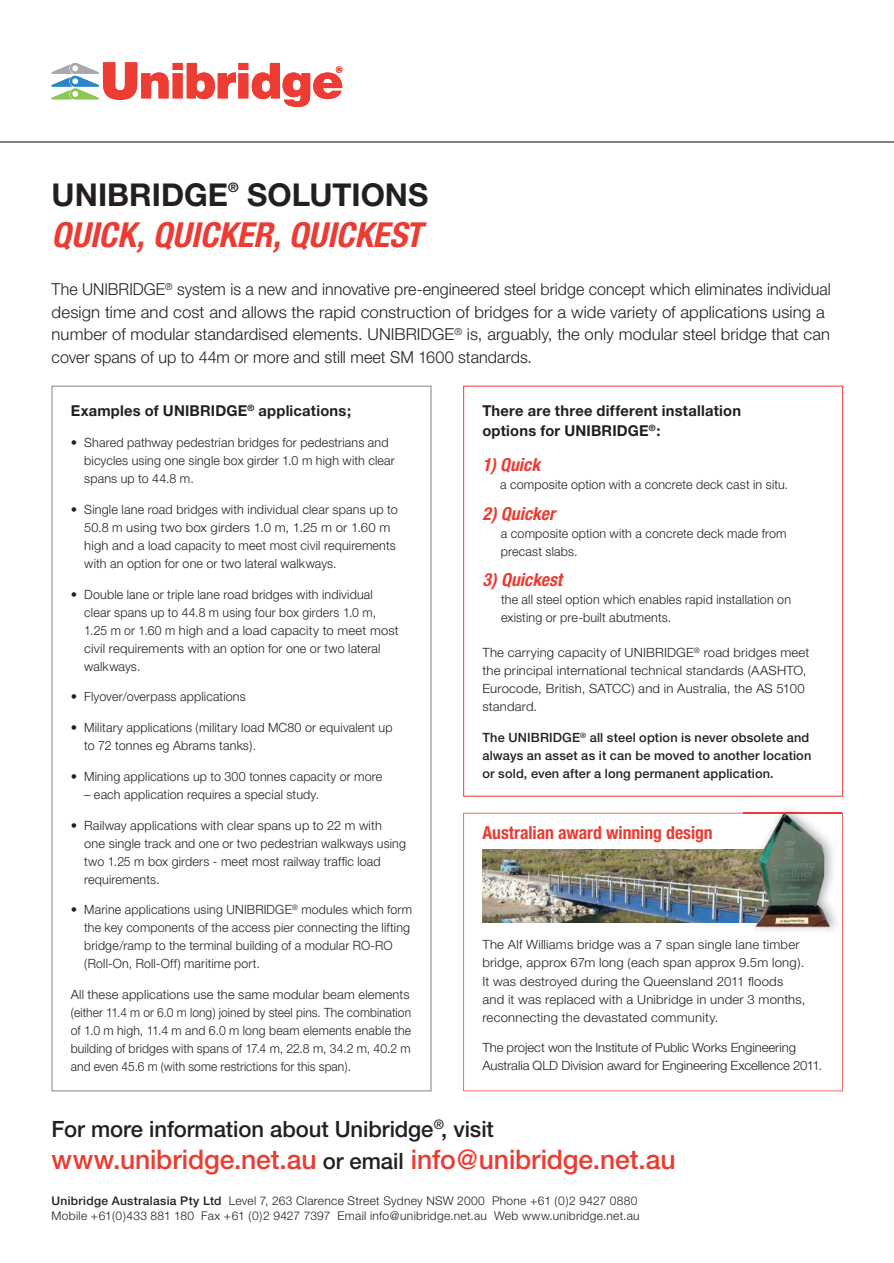
<style>
.page{position:relative;width:894px;height:1263px;background:#fff}
.page>*{position:absolute;margin:0;border:0;box-sizing:border-box;transform-origin:0 0}
.t1{font:italic 700 condensed 34.5px "Helvetica Neue";color:#ec3b32}
.t2{font:700 31.5px "Helvetica Neue";color:#231f20}
.t3{font:500 27px "Helvetica Neue";letter-spacing:-.005em;color:#ec3b32}
.t4{font:500 22.5px "Helvetica Neue";letter-spacing:-.005em;color:#231f20}
.t5{font:700 condensed 18px "Helvetica Neue";letter-spacing:-.005em;color:#ec3b32}
.t6{font:italic 700 condensed 18px "Helvetica Neue";letter-spacing:.005em;color:#ec3b32}
.t7{font:300 16.5px/22.5px "Helvetica Neue";letter-spacing:.005em;color:#231f20}
.t8{font:700 15px/19.5px "Helvetica Neue";letter-spacing:.015em;color:#231f20}
.t9{font:700 13.05px "Helvetica Neue";color:#231f20}
.t10{font:300 12.75px/18px "Helvetica Neue";letter-spacing:.015em;color:#231f20}
.t11{font:500 12.75px/18px "Helvetica Neue";letter-spacing:.015em;color:#231f20}
.t12{font:300 12.75px/18px "Helvetica Neue";letter-spacing:-.01em;color:#231f20}
.t13{font:300 12px/14.4px "Helvetica Neue";letter-spacing:.025em;color:#231f20}
.s1{font-weight:500}
.s2{font-size:22.5px;color:#231f20}
</style>
<div class="page">
<svg style="left:52px;top:62px;width:290px;height:45px"></svg>
<hr style="left:0;top:141px;width:893px;height:1px;background:#81838c">
<div style="left:463px;top:386px;width:379px;height:411px;border:1px solid #ec3b32"></div>
<svg style="left:463px;top:813px;width:379px;height:278px"></svg>
<img style="left:482px;top:849px;width:261px;height:74px">
<img style="left:752px;top:808px;width:89px;height:125px">
<img style="left:743px;top:811px;width:93px;height:121px">
<img style="left:752px;top:813px;width:84px;height:1px">
<h2 class="t2" style="left:52px;top:175px;width:178px">UNIBRIDGE</h2>
<p class="t9" style="left:228px;top:179px;width:12px">®</p>
<h2 class="t2" style="left:247px;top:175px;width:183px">SOLUTIONS</h2>
<h1 class="t1" style="left:52px;top:214px;width:372px">QUICK, QUICKER, QUICKEST</h1>
<p class="t7" style="left:52px;top:278px;width:780px">The UNIBRIDGE<sup>®</sup> system is a new and innovative pre-engineered steel bridge concept which eliminates individual design time and cost and allows the rapid construction of bridges for a wide variety of applications using a number of modular standardised elements. UNIBRIDGE<sup>®</sup> is, arguably, the only modular steel bridge that can cover spans of up to 44m or more and still meet SM 1600 standards.</p>
<p class="t8" style="left:71px;top:401px;width:282px">Examples of UNIBRIDGE<sup>®</sup> applications;</p>
<p class="t10" style="left:84px;top:433px;width:312px;text-indent:-13px"><span class="s1">•</span> Shared pathway pedestrian bridges for pedestrians and bicycles using one single box girder 1.0 m high with clear spans up to 44.8 m.</p>
<p class="t10" style="left:84px;top:500px;width:315px;text-indent:-13px"><span class="s1">•</span> Single lane road bridges with individual clear spans up to 50.8 m using two box girders 1.0 m, 1.25 m or 1.60 m high and a load capacity to meet most civil requirements with an option for one or two lateral walkways.</p>
<p class="t10" style="left:84px;top:585px;width:316px;text-indent:-13px"><span class="s1">•</span> Double lane or triple lane road bridges with individual clear spans up to 44.8 m using four box girders 1.0 m, 1.25 m or 1.60 m high and a load capacity to meet most civil requirements with an option for one or two lateral walkways.</p>
<p class="t10" style="left:71px;top:687px;width:176px"><span class="s1">•</span> Flyover/overpass applications</p>
<p class="t10" style="left:84px;top:718px;width:310px;text-indent:-13px"><span class="s1">•</span> Military applications (military load MC80 or equivalent up to 72 tonnes eg Abrams tanks).</p>
<p class="t10" style="left:71px;top:767px;width:313px"><span class="s1">•</span> Mining applications up to 300 tonnes capacity or more</p>
<p class="t10" style="left:84px;top:785px;width:236px">– each application requires a special study.</p>
<p class="t10" style="left:84px;top:816px;width:323px;text-indent:-13px"><span class="s1">•</span> Railway applications with clear spans up to 22 m with<br>one single track and one or two pedestrian walkways using two 1.25 m box girders - meet most railway traffic load requirements.</p>
<p class="t10" style="left:84px;top:901px;width:329px;text-indent:-13px"><span class="s1">•</span> Marine applications using UNIBRIDGE<sup>®</sup> modules which form the key components of the access pier connecting the lifting bridge/ramp to the terminal building of a modular RO-RO (Roll-On, Roll-Off) maritime port.</p>
<p class="t10" style="left:71px;top:985px;width:342px">All these applications use the same modular beam elements (either 11.4 m or 6.0 m long) joined by steel pins. The combination of 1.0 m high, 11.4 m and 6.0 m long beam elements enable the building of bridges with spans of 17.4 m, 22.8 m, 34.2 m, 40.2 m and even 45.6 m (with some restrictions for this span).</p>
<p class="t8" style="left:482px;top:401px;width:260px">There are three different installation options for UNIBRIDGE<sup>®</sup>:</p>
<h3 class="t6" style="left:482px;top:453px;width:59px">1) Quick</h3>
<p class="t10" style="left:500px;top:475px;width:289px">a composite option with a concrete deck cast in situ.</p>
<h3 class="t6" style="left:482px;top:502px;width:74px">2) Quicker</h3>
<p class="t10" style="left:501px;top:524px;width:287px">a composite option with a concrete deck made from precast slabs.</p>
<h3 class="t6" style="left:482px;top:569px;width:81px">3) Quickest</h3>
<p class="t10" style="left:501px;top:590px;width:291px">the all steel option which enables rapid installation on existing or pre-built abutments.</p>
<p class="t10" style="left:482px;top:643px;width:328px">The carrying capacity of UNIBRIDGE<sup>®</sup> road bridges meet the principal international technical standards (AASHTO, Eurocode, British, SATCC) and in Australia, the AS 5100 standard.</p>
<p class="t11" style="left:482px;top:728px;width:330px">The UNIBRIDGE<sup>®</sup> all steel option is never obsolete and always an asset as it can be moved to another location or sold, even after a long permanent application.</p>
<h3 class="t5" style="left:482px;top:822px;width:232px">Australian award winning design</h3>
<p class="t10" style="left:482px;top:936px;width:324px">The Alf Williams bridge was a 7 span single lane timber bridge, approx 67m long (each span approx 9.5m long).<br>It was destroyed during the Queensland 2011 floods and it was replaced with a Unibridge in under 3 months, reconnecting the devastated community.</p>
<p class="t12" style="left:482px;top:1038px;width:341px">The project won the Institute of Public Works Engineering<br>Australia QLD Division award for Engineering Excellence 2011.</p>
<h3 class="t4" style="left:52px;top:1115px;width:444px">For more information about Unibridge<sup>®</sup>, visit</h3>
<h3 class="t3" style="left:52px;top:1144px;width:625px">www.unibridge.net.au <span class="s2">or email</span> info@unibridge.net.au</h3>
<p class="t13" style="left:52px;top:1194px;width:589px"><span class="s1">Unibridge Australasia Pty Ltd</span> Level 7, 263 Clarence Street Sydney NSW 2000 Phone +61 (0)2 9427 0880<br>Mobile +61(0)433 881 180 Fax +61 (0)2 9427 7397 Email info@unibridge.net.au Web www.unibridge.net.au</p>
</div>
